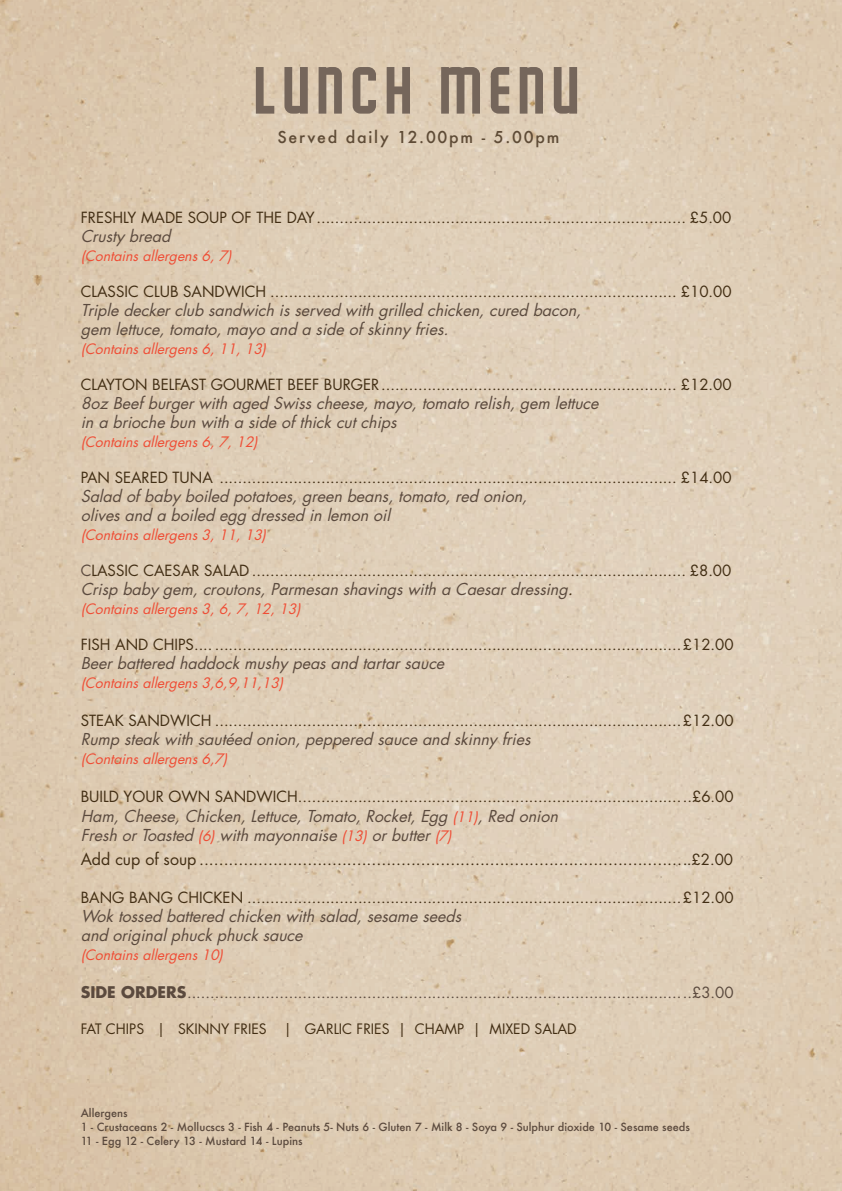
<style>
.page{position:relative;width:842px;height:1191px;background:#fff}
.page>*{position:absolute;margin:0;border:0;box-sizing:border-box;transform-origin:0 0}
.t1{font:63.6px "Schluber";letter-spacing:.11em;color:#75665b}
.t2{font:italic 16px/19px "Futura";color:#5b4a3e}
.t3{font:16px "Futura";color:#422e14}
.t4{font:500 16px "Futura";letter-spacing:.11em;color:#5e4b36}
.t5{font:15px "Futura";color:#422e14}
.t6{font:15px "Futura";color:#5b4a3e}
.t7{font:italic 14px "Futura";color:#ef4d35}
.t8{font:14px "Futura";color:#422e14}
.t9{font:500 11px/14px "Futura";color:#5b4a3e}
.s1{color:#5b4a3e}
.s2{font-size:17px;color:#422e14}
.s3{font-size:14px;color:#ef4d35}
.s4{font-size:15px}
.s5{font-weight:700;font-size:15.7px}
</style>
<div class="page">
<img style="left:0;top:0;width:842px;height:1191px">
<h1 class="t1" style="left:256px;top:67px;width:327px">LUNCH MEnu</h1>
<p class="t4" style="left:277px;top:126px;width:283px">Served daily 12.00pm - 5.00pm</p>
<p class="t5" style="left:81px;top:208px;width:652px">FRESHLY MADE SOUP OF THE DAY................................................................................ £5.00</p>
<p class="t2" style="left:81px;top:227px;width:95px">Crusty bread</p>
<p class="t7" style="left:81px;top:247px;width:156px">(Containsallergens6,7)</p>
<p class="t5" style="left:81px;top:282px;width:652px">CLASSIC CLUB SANDWICH ........................................................................................ £10.00</p>
<p class="t2" style="left:81px;top:301px;width:506px">Triple deckerclub sandwich isserved with grilled chicken,cured bacon, gem lettuce,tomato,mayo and a side ofskinny fries.</p>
<p class="t7" style="left:81px;top:340px;width:191px">(Containsallergens6,11,13)</p>
<p class="t5" style="left:81px;top:375px;width:652px">CLAYTON BELFAST GOURMET BEEF BURGER................................................................ £12.00</p>
<p class="t2" style="left:81px;top:394px;width:524px">8oz Beefburgerwith aged Swisscheese,mayo,tomato relish,gem lettuce in a brioche bun with a side ofthickcutchips</p>
<p class="t7" style="left:81px;top:433px;width:182px">(Containsallergens6,7,12)</p>
<p class="t5" style="left:81px;top:468px;width:652px">PAN SEARED TUNA ................................................................................................... £14.00</p>
<p class="t2" style="left:81px;top:487px;width:452px">Salad ofbaby boiled potatoes,green beans,tomato,red onion, olivesand a boiled egg dressed in lemon oil</p>
<p class="t7" style="left:81px;top:526px;width:191px">(Containsallergens3,11,13)</p>
<p class="t5" style="left:81px;top:561px;width:652px"><span class="s1">C</span>LASSIC CAESAR SALAD.............................................................................................. £8.00</p>
<p class="t2" style="left:81px;top:580px;width:498px">Crisp baby gem,croutons,Parmesan shavingswith a Caesardressing<span class="s2">.</span></p>
<p class="t7" style="left:81px;top:600px;width:225px">(Containsallergens3,6,7,12,13)</p>
<p class="t5" style="left:81px;top:635px;width:654px">FISH AND CHIPS.........................................................................................................£12.00</p>
<p class="t2" style="left:81px;top:654px;width:369px">Beerbattered haddockmushy peasand tartarsauce</p>
<p class="t7" style="left:81px;top:674px;width:208px">(Containsallergens3,6,9,11,13)</p>
<p class="t5" style="left:81px;top:711px;width:654px">STEAK SANDWICH .....................................................................................................£12.00</p>
<p class="t2" style="left:81px;top:730px;width:455px">Rump steakwith sautéed onion,peppered sauce and skinny fries</p>
<p class="t7" style="left:81px;top:750px;width:152px">(Containsallergens6,7)</p>
<p class="t5" style="left:81px;top:787px;width:654px">BUILD YOUR OWN SANDWICH.....................................................................................£6.00</p>
<p class="t2" style="left:81px;top:806px;width:483px">Ham,Cheese,Chicken,Lettuce,Tomato,Rocket,Egg <span class="s3">(11)</span>,Red onion<br>Fresh orToasted <span class="s3">(6)</span> with mayonnaise <span class="s3">(13)</span> orbutter<span class="s3">(7)</span></p>
<p class="t3" style="left:81px;top:848px;width:654px">Add cup of soup ....................................................................................................<span class="s4">£2.00</span></p>
<p class="t5" style="left:81px;top:887px;width:654px">BANG BANG CHICKEN ..............................................................................................£12.00</p>
<p class="t2" style="left:81px;top:906px;width:386px">Woktossed battered chicken with salad,sesame seeds and originalphuckphucksauce</p>
<p class="t7" style="left:81px;top:945px;width:147px">(Containsallergens10)</p>
<p class="t6" style="left:81px;top:982px;width:654px"><span class="s5">SIDE ORDERS</span>.............................................................................................................£3.00</p>
<p class="t8" style="left:81px;top:1019px;width:497px">FAT CHIPS | SKINNY FRIES | GARLIC FRIES | CHAMP | MIXED SALAD</p>
<p class="t9" style="left:81px;top:1105px;width:611px">Allergens<br>1 - Crustaceans 2 - Mollucscs 3 - Fish 4 - Peanuts 5- Nuts 6 - Gluten 7 - Milk 8 - Soya 9 - Sulphur dioxide 10 - Sesame seeds<br>11 - Egg 12 - Celery 13 - Mustard 14 - Lupins</p>
</div>
